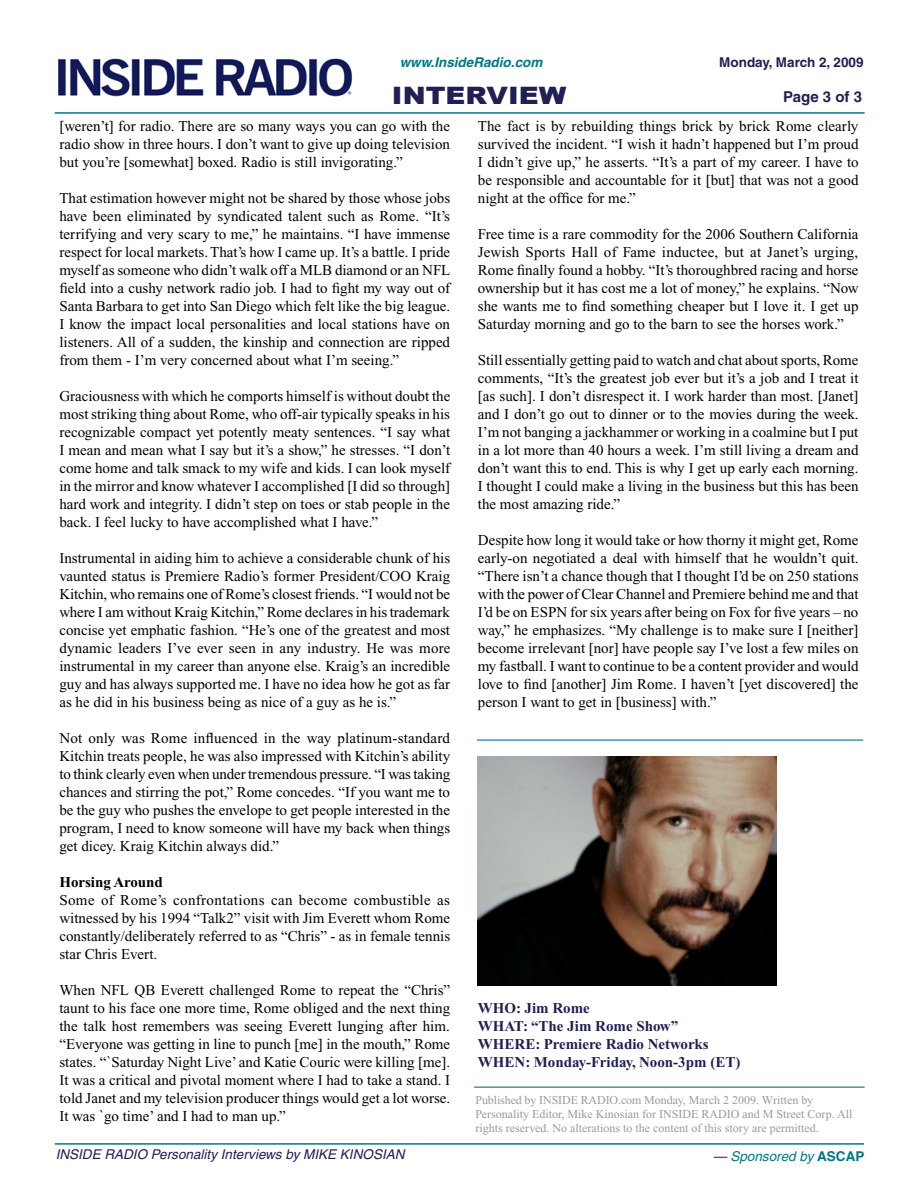
<style>
.page{position:relative;width:918px;height:1188px;background:#fff}
.page>*{position:absolute;margin:0;border:0;box-sizing:border-box;transform-origin:0 0}
.t1{font:900 24px "Arial";color:#212055;scale:1.15 1}
.t2{font:15px/18px "Times New Roman";color:#000;text-align:justify}
.t3{font:700 15px "Times New Roman";color:#212055}
.t4{font:700 15px "Times New Roman";color:#000}
.t5{font:700 15px "Helvetica";letter-spacing:-.005em;color:#212055}
.t6{font:italic 13.5px "Helvetica";color:#212055}
.t7{font:italic 700 13.5px "Helvetica";color:#078}
.t8{font:700 13.5px "Helvetica";color:#212055}
.t9{font:italic 13.5px "Helvetica";color:#078}
.t10{font:12px/14.4px "Times New Roman";color:#999}
.s1{color:#212055}
.s2{font-weight:700;font-style:normal}
</style>
<div class="page">
<hr style="left:55px;top:1143px;width:809px;height:2px;background:#078">
<hr style="left:477px;top:740px;width:386px;height:1px;background:#078">
<hr style="left:474px;top:1087px;width:391px;height:1px;background:#078">
<img style="left:58px;top:58px;width:295px;height:38px">
<hr style="left:55px;top:112px;width:810px;height:2px;background:#078">
<img style="left:477px;top:756px;width:300px;height:230px">
<p class="t7" style="left:400px;top:54px;width:144px">www.InsideRadio.com</p>
<p class="t8" style="left:719px;top:54px;width:146px">Monday, March 2, 2009</p>
<p class="t1" style="left:392px;top:78px;width:153px">INTERVIEW</p>
<p class="t5" style="left:783px;top:87px;width:80px">Page 3 of 3</p>
<p class="t2" style="left:59px;top:117px;width:392px">[weren’t] for radio. There are so many ways you can go with the radio show in three hours. I don’t want to give up doing television but you’re [somewhat] boxed. Radio is still invigorating.”</p>
<p class="t2" style="left:59px;top:189px;width:393px">That estimation however might not be shared by those whose jobs have been eliminated by syndicated talent such as Rome. “It’s terrifying and very scary to me,” he maintains. “I have immense respect for local markets. That’s how I came up. It’s a battle. I pride myself as someone who didn’t walk off a MLB diamond or an NFL field into a cushy network radio job. I had to fight my way out of Santa Barbara to get into San Diego which felt like the big league.<br>I know the impact local personalities and local stations have on listeners. All of a sudden, the kinship and connection are ripped from them - I’m very concerned about what I’m seeing.”</p>
<p class="t2" style="left:59px;top:387px;width:392px">Graciousness with which he comports himself is without doubt the most striking thing about Rome, who off-air typically speaks in his recognizable compact yet potently meaty sentences. “I say what I mean and mean what I say but it’s a show,” he stresses. “I don’t come home and talk smack to my wife and kids. I can look myself in the mirror and know whatever I accomplished [I did so through] hard work and integrity. I didn’t step on toes or stab people in the back. I feel lucky to have accomplished what I have.”</p>
<p class="t2" style="left:59px;top:549px;width:393px">Instrumental in aiding him to achieve a considerable chunk of his vaunted status is Premiere Radio’s former President/COO Kraig Kitchin, who remains one of Rome’s closest friends. “I would not be where I am without Kraig Kitchin,” Rome declares in his trademark concise yet emphatic fashion. “He’s one of the greatest and most dynamic leaders I’ve ever seen in any industry. He was more instrumental in my career than anyone else. Kraig’s an incredible guy and has always supported me. I have no idea how he got as far as he did in his business being as nice of a guy as he is.”</p>
<p class="t2" style="left:59px;top:729px;width:392px">Not only was Rome influenced in the way platinum-standard Kitchin treats people, he was also impressed with Kitchin’s ability to think clearly even when under tremendous pressure. “I was taking chances and stirring the pot,” Rome concedes. “If you want me to be the guy who pushes the envelope to get people interested in the program, I need to know someone will have my back when things get dicey. Kraig Kitchin always did.”</p>
<p class="t4" style="left:59px;top:874px;width:105px">Horsing Around</p>
<p class="t2" style="left:59px;top:891px;width:392px">Some of Rome’s confrontations can become combustible as witnessed by his 1994 “Talk2” visit with Jim Everett whom Rome constantly/deliberately referred to as “Chris” - as in female tennis star Chris Evert.</p>
<p class="t2" style="left:59px;top:981px;width:392px">When NFL QB Everett challenged Rome to repeat the “Chris” taunt to his face one more time, Rome obliged and the next thing the talk host remembers was seeing Everett lunging after him. “Everyone was getting in line to punch [me] in the mouth,” Rome states. “`Saturday Night Live’ and Katie Couric were killing [me].<br>It was a critical and pivotal moment where I had to take a stand. I told Janet and my television producer things would get a lot worse.<br>It was `go time’ and I had to man up.”</p>
<p class="t2" style="left:478px;top:117px;width:382px">The fact is by rebuilding things brick by brick Rome clearly survived the incident. “I wish it hadn’t happened but I’m proud I didn’t give up,” he asserts. “It’s a part of my career. I have to be responsible and accountable for it [but] that was not a good night at the office for me.”</p>
<p class="t2" style="left:478px;top:225px;width:382px">Free time is a rare commodity for the 2006 Southern California Jewish Sports Hall of Fame inductee, but at Janet’s urging, Rome finally found a hobby. “It’s thoroughbred racing and horse ownership but it has cost me a lot of money,” he explains. “Now she wants me to find something cheaper but I love it. I get up Saturday morning and go to the barn to see the horses work.”</p>
<p class="t2" style="left:478px;top:351px;width:382px">Still essentially getting paid to watch and chat about sports, Rome comments, “It’s the greatest job ever but it’s a job and I treat it [as such]. I don’t disrespect it. I work harder than most. [Janet] and I don’t go out to dinner or to the movies during the week.<br>I’m not banging a jackhammer or working in a coalmine but I put in a lot more than 40 hours a week. I’m still living a dream and don’t want this to end. This is why I get up early each morning.<br>I thought I could make a living in the business but this has been the most amazing ride.”</p>
<p class="t2" style="left:478px;top:531px;width:382px">Despite how long it would take or how thorny it might get, Rome early-on negotiated a deal with himself that he wouldn’t quit. “There isn’t a chance though that I thought I’d be on 250 stations with the power of Clear Channel and Premiere behind me and that I’d be on ESPN for six years after being on Fox for five years – no way,” he emphasizes. “My challenge is to make sure I [neither] become irrelevant [nor] have people say I’ve lost a few miles on my fastball. I want to continue to be a content provider and would love to find [another] Jim Rome. I haven’t [yet discovered] the person I want to get in [business] with.”</p>
<p class="t3" style="left:478px;top:1000px;width:114px">WHO: Jim Rome</p>
<p class="t3" style="left:478px;top:1018px;width:202px">WHAT: “The Jim Rome Show”</p>
<p class="t3" style="left:478px;top:1036px;width:232px">WHERE: Premiere Radio Networks</p>
<p class="t3" style="left:478px;top:1054px;width:264px">WHEN: Monday-Friday, Noon-3pm (ET)</p>
<p class="t10" style="left:476px;top:1092px;width:378px">Published by INSIDE RADIO.com Monday, March 2 2009. Written by<br>Personality Editor, Mike Kinosian for INSIDE RADIO and M Street Corp. All rights reserved. No alterations to the content of this story are permitted.</p>
<p class="t6" style="left:56px;top:1146px;width:350px">INSIDE RADIO Personality Interviews by MIKE KINOSIAN</p>
<p class="t9" style="left:713px;top:1149px;width:153px"><span class="s1">—</span> Sponsored by <span class="s2">ASCAP</span></p>
</div>
